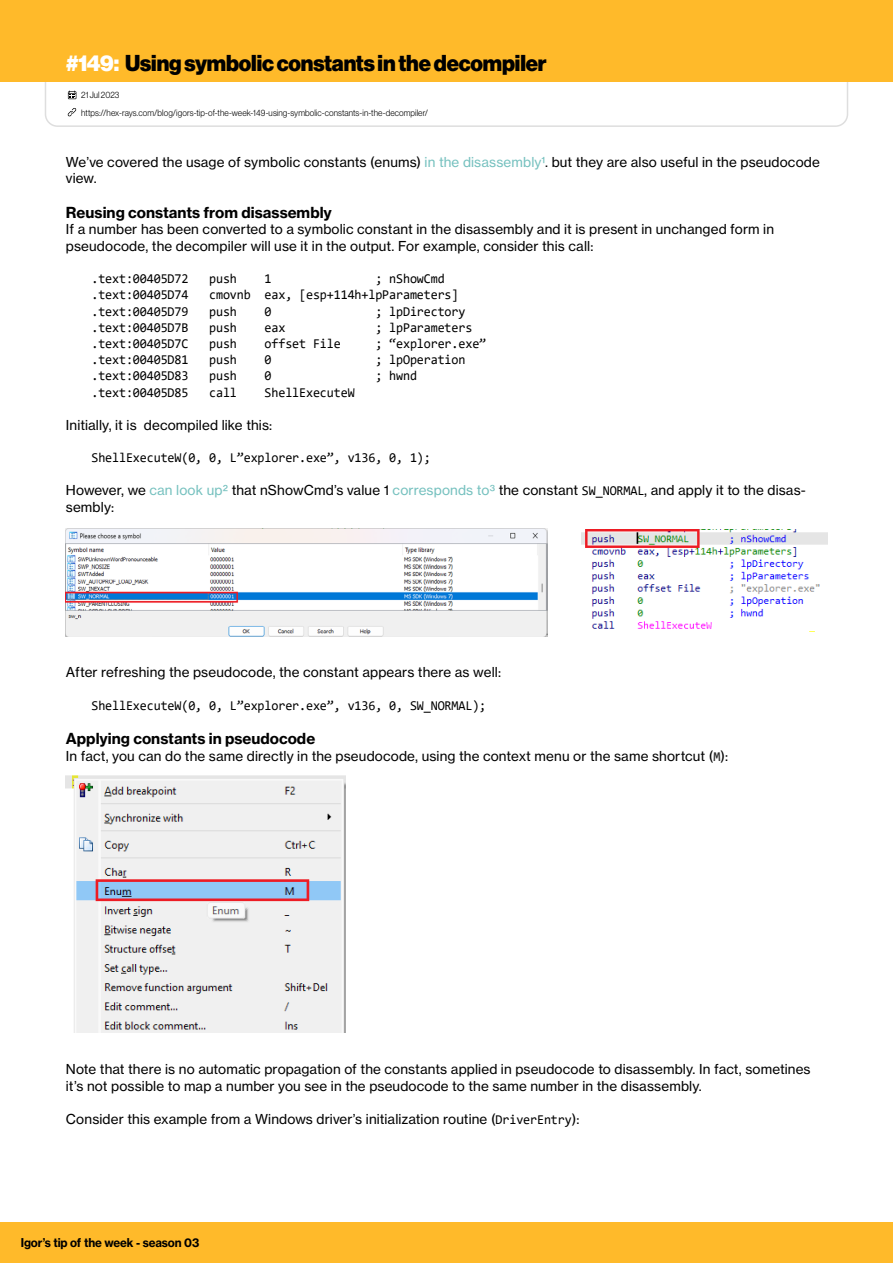
<style>
.page{position:relative;width:893px;height:1263px;background:#fff}
.page>*{position:absolute;margin:0;border:0;box-sizing:border-box;transform-origin:0 0}
.t1{font:22.5px "N Haas Grotesk DS Pro 95 Blk";letter-spacing:-.005em;color:#000;scale:.95 1}
.t2{font:15px "N Haas Grotesk TX Pro 75 Bd";color:#000}
.t3{font:13.5px/16.5px "N Haas Grotesk TX Pro 55 Rg";letter-spacing:.01em;color:#000}
.t4{font:13.5px "Consolas";letter-spacing:-.01em;color:#000;scale:.95 1}
.t5{font:12px "N Haas Grotesk TX Pro 75 Bd";letter-spacing:-.01em;color:#000;scale:.95 1}
.t6{font:9px "N Haas Grotesk DS Pro 45 Lt";letter-spacing:.01em;color:#000;scale:.95 1}
.s1{color:#fff}
.s2{color:#76c1bf}
.s3{font-family:"Consolas"}
.s4{font-family:"Consolas";font-weight:700;color:#303030}
</style>
<div class="page">
<div style="left:0;top:1222px;width:893px;height:41px;background:#ffba2a"></div>
<div style="left:45px;top:60px;width:803px;height:67px;border:2px solid #dedede;border-radius:12px"></div>
<div style="left:0;top:0;width:893px;height:82px;background:#ffba2a"></div>
<svg style="left:68px;top:108px;width:8px;height:9px"></svg>
<svg style="left:68px;top:91px;width:8px;height:8px"></svg>
<img style="left:66px;top:528px;width:482px;height:108px">
<img style="left:66px;top:775px;width:279px;height:257px">
<img style="left:582px;top:530px;width:245px;height:99px">
<h1 class="t1" style="left:66px;top:50px;width:508px"><span class="s1">#149:</span> Using symbolic constants in the decompiler</h1>
<p class="t6" style="left:81px;top:90px;width:42px">21 Jul 2023</p>
<p class="t6" style="left:81px;top:107px;width:367px">https://hex-rays.com/blog/igors-tip-of-the-week-149-using-symbolic-constants-in-the-decompiler/</p>
<p class="t3" style="left:66px;top:153px;width:755px">We’ve covered the usage of symbolic constants (enums) <span class="s2">in the disassembly1</span>. but they are also useful in the pseudocode view.</p>
<p class="t2" style="left:66px;top:203px;width:268px">Reusing constants from disassembly</p>
<p class="t3" style="left:66px;top:221px;width:710px">If a number has been converted to a symbolic constant in the disassembly and it is present in unchanged form in pseudocode, the decompiler will use it in the output. For example, consider this call:</p>
<p class="t4" style="left:91px;top:270px;width:104px">.text:00405D72</p>
<p class="t4" style="left:209px;top:270px;width:31px">push</p>
<p class="t4" style="left:265px;top:270px;width:9px">1</p>
<p class="t4" style="left:375px;top:270px;width:75px">; nShowCmd</p>
<p class="t4" style="left:91px;top:286px;width:104px">.text:00405D74</p>
<p class="t4" style="left:209px;top:286px;width:264px">cmovnb eax, [esp+114h+lpParameters]</p>
<p class="t4" style="left:91px;top:302px;width:104px">.text:00405D79</p>
<p class="t4" style="left:209px;top:302px;width:31px">push</p>
<p class="t4" style="left:265px;top:302px;width:9px">0</p>
<p class="t4" style="left:375px;top:302px;width:96px">; lpDirectory</p>
<p class="t4" style="left:91px;top:318px;width:104px">.text:00405D7B</p>
<p class="t4" style="left:209px;top:318px;width:31px">push</p>
<p class="t4" style="left:265px;top:318px;width:24px">eax</p>
<p class="t4" style="left:375px;top:318px;width:104px">; lpParameters</p>
<p class="t4" style="left:91px;top:334px;width:104px">.text:00405D7C</p>
<p class="t4" style="left:209px;top:334px;width:31px">push</p>
<p class="t4" style="left:265px;top:334px;width:82px">offset File</p>
<p class="t4" style="left:375px;top:334px;width:118px">; “explorer.exe”</p>
<p class="t4" style="left:91px;top:351px;width:104px">.text:00405D81</p>
<p class="t4" style="left:209px;top:351px;width:31px">push</p>
<p class="t4" style="left:265px;top:351px;width:9px">0</p>
<p class="t4" style="left:375px;top:351px;width:96px">; lpOperation</p>
<p class="t4" style="left:91px;top:367px;width:104px">.text:00405D83</p>
<p class="t4" style="left:209px;top:367px;width:31px">push</p>
<p class="t4" style="left:265px;top:367px;width:9px">0</p>
<p class="t4" style="left:375px;top:367px;width:45px">; hwnd</p>
<p class="t4" style="left:91px;top:383px;width:104px">.text:00405D85</p>
<p class="t4" style="left:209px;top:383px;width:31px">call</p>
<p class="t4" style="left:265px;top:383px;width:96px">ShellExecuteW</p>
<p class="t3" style="left:66px;top:416px;width:208px">Initially, it is decompiled like this:</p>
<p class="t4" style="left:91px;top:449px;width:359px">ShellExecuteW(0, 0, L”explorer.exe”, v136, 0, 1);</p>
<p class="t3" style="left:66px;top:482px;width:742px">However, we <span class="s2">can look up2</span> that nShowCmd’s value 1 <span class="s2">corresponds to3</span> the constant <span class="s3">SW_NORMAL</span>, and apply it to the disas&shy;sembly:</p>
<p class="t3" style="left:66px;top:664px;width:437px">After refreshing the pseudocode, the constant appears there as well:</p>
<p class="t4" style="left:91px;top:696px;width:417px">ShellExecuteW(0, 0, L”explorer.exe”, v136, 0, SW_NORMAL);</p>
<p class="t2" style="left:66px;top:729px;width:251px">Applying constants in pseudocode</p>
<p class="t3" style="left:66px;top:747px;width:664px">In fact, you can do the same directly in the pseudocode, using the context menu or the same shortcut (<span class="s4">M</span>):</p>
<p class="t3" style="left:66px;top:1061px;width:746px">Note that there is no automatic propagation of the constants applied in pseudocode to disassembly. In fact, sometines it’s not possible to map a number you see in the pseudocode to the same number in the disassembly.</p>
<p class="t3" style="left:66px;top:1110px;width:515px">Consider this example from a Windows driver’s initialization routine (<span class="s3">DriverEntry</span>):</p>
<p class="t5" style="left:21px;top:1235px;width:189px">Igor’s tip of the week - season 03</p>
</div>
